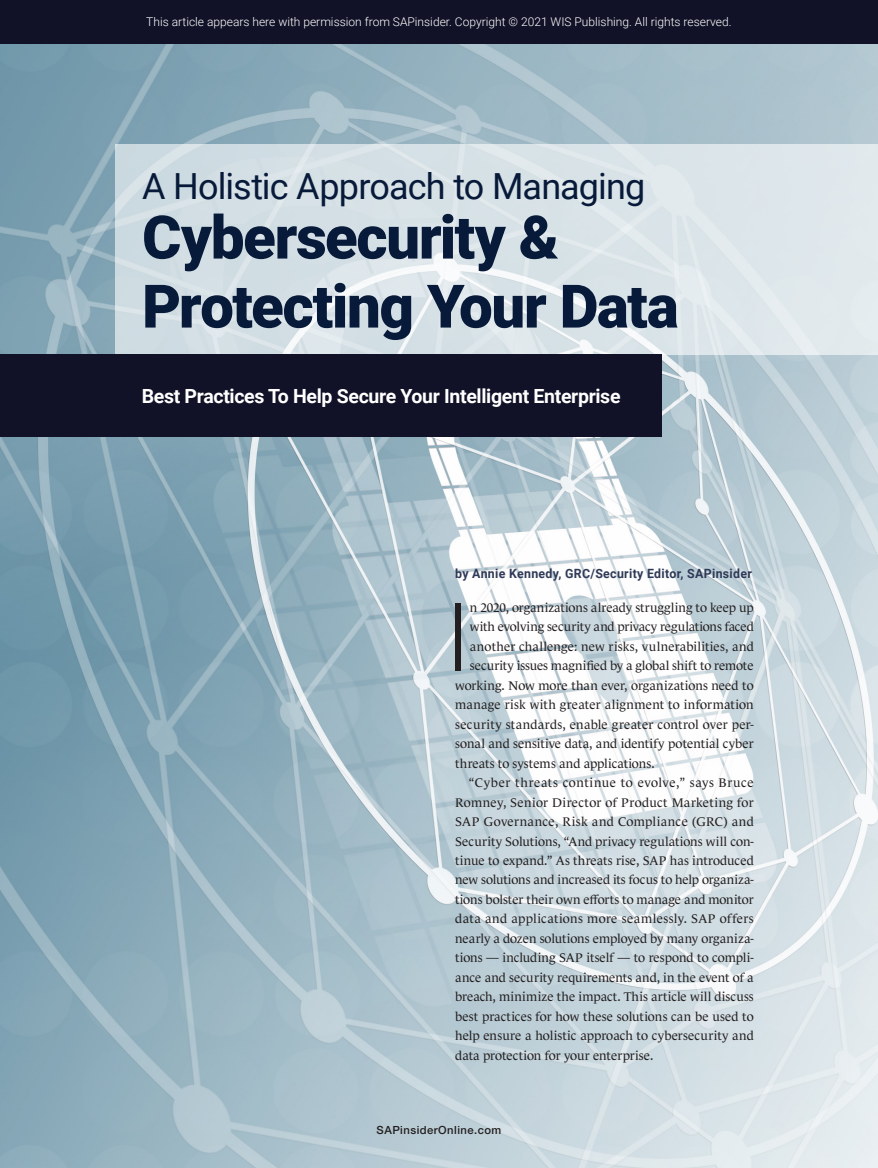
<style>
.page{position:relative;width:878px;height:1168px;background:#fff}
.page>*{position:absolute;margin:0;border:0;box-sizing:border-box;transform-origin:0 0}
.SAP_-_drop{font:300 94.8px "Roboto";color:#231f20;scale:.9 1}
.t1{font:900 60px/69px "Roboto";letter-spacing:-.025em;color:#081a3a}
.t2{font:36px "Roboto";letter-spacing:-.025em;color:#081a3a}
.t3{font:700 19.5px "Roboto";letter-spacing:-.015em;color:#fff}
.SAP_-_Body_text{font:12.75px/19.5px "Le Monde Journal Std";letter-spacing:.005em;color:#231f20;text-align:justify}
.SAP_-_drop-2{font:12.75px "Le Monde Journal Std";letter-spacing:.005em;color:#231f20}
.SAP_-_drop-3{font:12.75px "Le Monde Journal Std";letter-spacing:-.015em;color:#231f20}
.SAP_-_byline{font:700 12.75px "Roboto";letter-spacing:.025em;color:#2f3a58}
.t4{font:300 12px "Roboto";color:#fff}
.t5{font:500 11.25px "Helvetica Neue LT Std";letter-spacing:.04em;color:#231f20}
</style>
<div class="page">
<img style="left:0;top:44px;width:878px;height:1124px">
<div style="left:115px;top:145px;width:763px;height:210px;background:linear-gradient(to right,#d1dee3,#e2eaee)"></div>
<div style="left:0;top:355px;width:661px;height:82px;background:#111128"></div>
<div style="left:0;top:0;width:878px;height:44px;background:#111128"></div>
<p class="t4" style="left:146px;top:14px;width:587px">This article appears here with permission from SAPinsider. Copyright © 2021 WIS Publishing. All rights reserved.</p>
<p class="t2" style="left:142px;top:160px;width:505px">A Holistic Approach to Managing</p>
<p class="t1" style="left:142px;top:200px;width:538px">Cybersecurity &amp;<br>Protecting Your Data</p>
<p class="t3" style="left:142px;top:382px;width:480px">Best Practices To Help Secure Your Intelligent Enterprise</p>
<p class="SAP_-_byline" style="left:455px;top:565px;width:298px">by Annie Kennedy, GRC/Security Editor, SAPinsider</p>
<p class="SAP_-_drop" style="left:446px;top:570px;width:27px">I</p>
<p class="SAP_-_drop-2" style="left:470px;top:600px;width:285px">n 2020, organizations already struggling to keep up</p>
<p class="SAP_-_drop-3" style="left:470px;top:620px;width:285px">with evolving security and privacy regulations faced</p>
<p class="SAP_-_drop-2" style="left:470px;top:639px;width:285px">another challenge: new risks, vulnerabilities, and</p>
<p class="SAP_-_drop-2" style="left:470px;top:659px;width:285px">security issues magnified by a global shift to remote</p>
<p class="SAP_-_drop-2" style="left:455px;top:678px;width:300px">working. Now more than ever, organizations need to</p>
<p class="SAP_-_drop-2" style="left:455px;top:698px;width:300px">manage risk with greater alignment to information</p>
<p class="SAP_-_drop-2" style="left:455px;top:717px;width:300px">security standards, enable greater control over per-</p>
<p class="SAP_-_drop-2" style="left:455px;top:736px;width:300px">sonal and sensitive data, and identify potential cyber</p>
<p class="SAP_-_drop-2" style="left:455px;top:756px;width:201px">threats to systems and applications.</p>
<p class="SAP_-_Body_text" style="left:455px;top:773px;width:300px;text-indent:14px">“Cyber threats continue to evolve,” says Bruce Romney, Senior Director of Product Marketing for SAP Governance, Risk and Compliance (GRC) and Security Solutions, “And privacy regulations will con&shy;tinue to expand.” As threats rise, SAP has introduced new solutions and increased its focus to help organiza&shy;tions bolster their own efforts to manage and monitor data and applications more seamlessly. SAP offers nearly a dozen solutions employed by many organiza&shy;tions — including SAP itself — to respond to compli&shy;ance and security requirements and, in the event of a breach, minimize the impact. This article will discuss best practices for how these solutions can be used to help ensure a holistic approach to cybersecurity and data protection for your enterprise.</p>
<p class="t5" style="left:376px;top:1124px;width:126px">SAPinsiderOnline.com</p>
</div>
